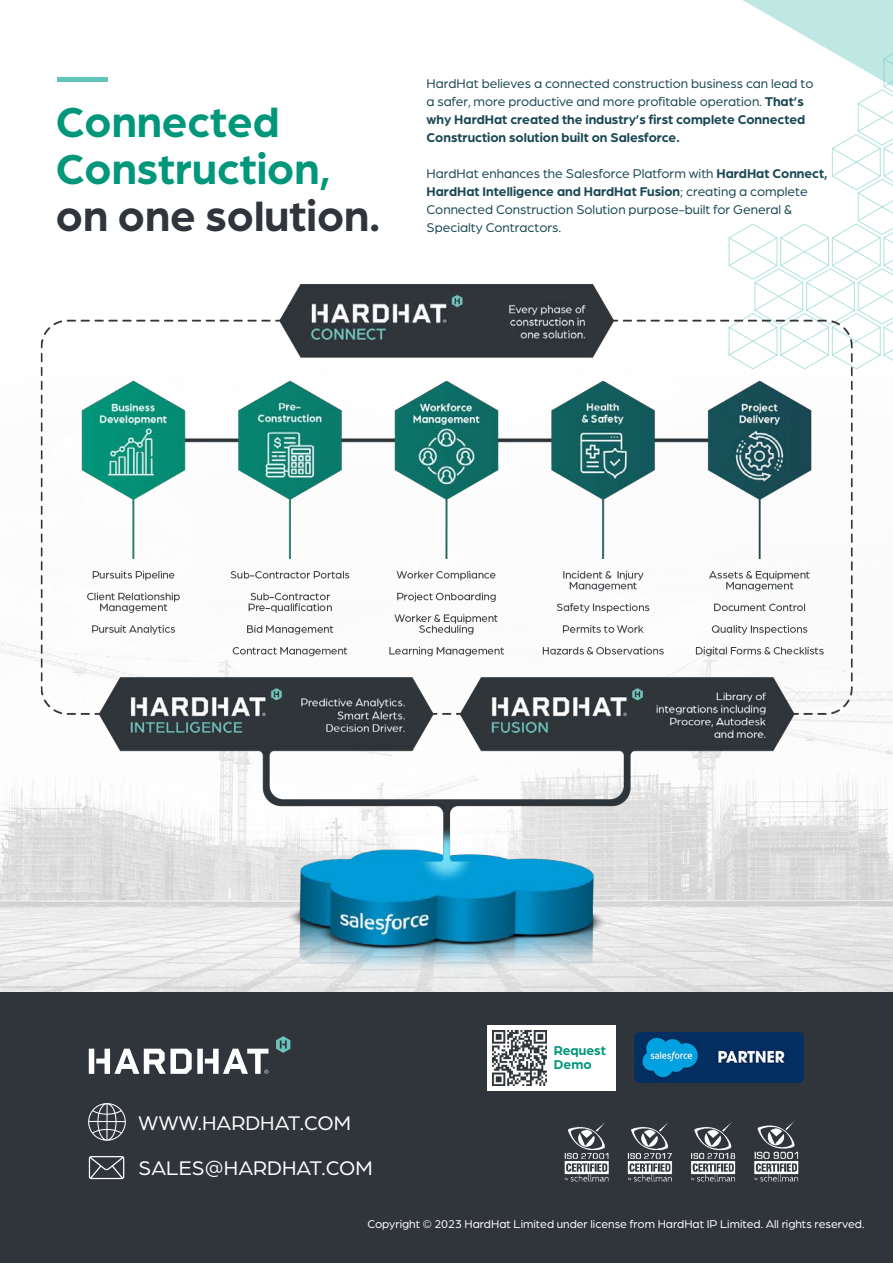
<style>
.page{position:relative;width:893px;height:1263px;background:#fff}
.page>*{position:absolute;margin:0;border:0;box-sizing:border-box;transform-origin:0 0}
.t1{font:700 44.7px/47.1px "Arboria";color:#02977a}
.t2{font:21px "Arboria";color:#fff}
.t3{font:700 13.65px/14.2px "Arboria";color:#02977a}
.t4{font:13.5px/18px "Arboria";color:#194754}
.t5{font:12px "Arboria";color:#fff}
.s1{color:#30353b}
.s2{font-weight:700}
</style>
<div class="page">
<img style="left:0;top:642px;width:893px;height:350px">
<svg style="left:728px;top:159px;width:165px;height:210px"></svg>
<div style="left:0;top:992px;width:893px;height:271px;background:#30353b"></div>
<img style="left:564px;top:1121px;width:235px;height:61px">
<img style="left:635px;top:1033px;width:168px;height:49px">
<svg style="left:88px;top:1103px;width:38px;height:38px"></svg>
<svg style="left:89px;top:1156px;width:35px;height:23px"></svg>
<div style="left:58px;top:77px;width:50px;height:5px;background:#62c6ba"></div>
<img style="left:36px;top:273px;width:821px;height:719px">
<svg style="left:743px;top:0;width:150px;height:159px"></svg>
<div style="left:487px;top:1025px;width:66px;height:66px;background:#fff"></div>
<div style="left:549px;top:1025px;width:66px;height:66px;background:#fff"></div>
<img style="left:492px;top:1030px;width:55px;height:55px">
<svg style="left:276px;top:1036px;width:14px;height:17px"></svg>
<svg style="left:89px;top:1049px;width:179px;height:25px"></svg>
<p class="t1" style="left:56px;top:96px;width:326px">Connected<br>Construction, <span class="s1">on one solution.</span></p>
<p class="t4" style="left:427px;top:74px;width:388px">HardHat believes a connected construction business can lead to a safer, more productive and more profitable operation. <span class="s2">That’s why HardHat created the industry’s first complete Connected Construction solution built on Salesforce.</span></p>
<p class="t4" style="left:427px;top:164px;width:403px">HardHat enhances the Salesforce Platform with <span class="s2">HardHat Connect, HardHat Intelligence and HardHat Fusion</span>; creating a complete Connected Construction Solution purpose-built for General &amp; Specialty Contractors.</p>
<p class="t2" style="left:139px;top:1109px;width:214px">WWW.HARDHAT.COM</p>
<p class="t2" style="left:139px;top:1154px;width:236px">SALES@HARDHAT.COM</p>
<p class="t3" style="left:554px;top:1042px;width:54px">Request<br>Demo</p>
<p class="t5" style="left:367px;top:1216px;width:499px">Copyright © 2023 HardHat Limited under license from HardHat IP Limited. All rights reserved.</p>
</div>
